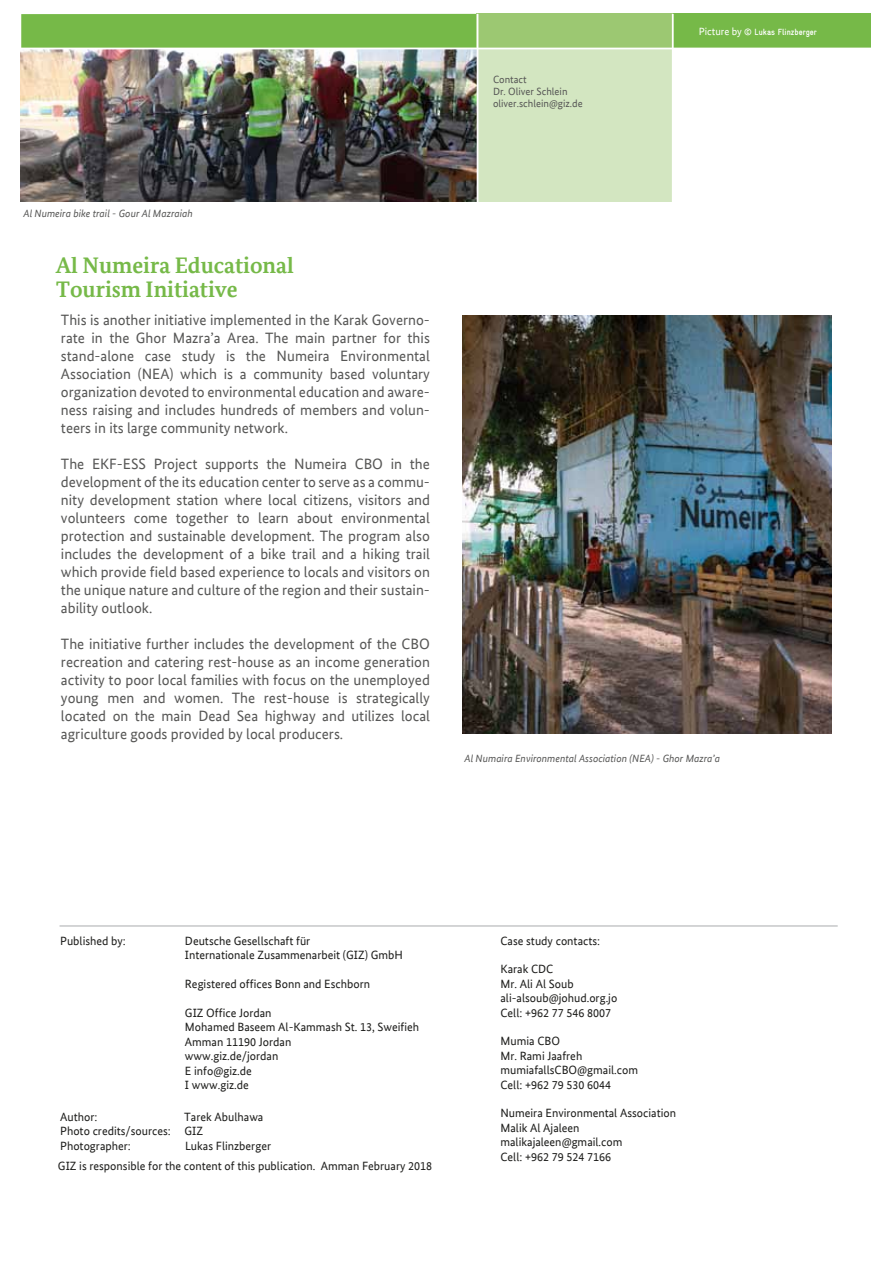
<style>
.page{position:relative;width:893px;height:1263px;background:#fff}
.page>*{position:absolute;margin:0;border:0;box-sizing:border-box;transform-origin:0 0}
.t1{font:700 22.5px/24px "Bundes Serif Office";color:#76b948}
.t2{font:15px/18px "Bundes Sans Office";color:#575756;text-align:justify}
.t3{font:12px/14.4px "Bundes Sans Office";color:#1d1d1b}
.t4{font:italic 10.5px "Bundes Sans Office";color:#575756}
.t5{font:10.5px/12px "Bundes Sans Office";color:#575756}
.t6{font:700 9px "Gravur Condensed";color:#fff}
.s1{font-family:"Bundes Sans Office";font-weight:400;font-size:10.5px}
</style>
<div class="page">
<div style="left:21px;top:14px;width:455px;height:34px;background:#76b948"></div>
<div style="left:476px;top:14px;width:198px;height:34px;background:#9cc872"></div>
<div style="left:674px;top:14px;width:197px;height:34px;background:#76b948"></div>
<div style="left:476px;top:48px;width:197px;height:154px;background:#d3e6c1"></div>
<img style="left:21px;top:49px;width:456px;height:153px">
<hr style="left:20px;top:48px;width:856px;height:1px;background:#fff">
<hr style="left:672px;top:14px;width:2px;height:189px;background:#fff">
<hr style="left:477px;top:14px;width:1px;height:189px;background:#fff">
<hr style="left:60px;top:925px;width:778px;height:1px;background:#a9abad">
<img style="left:462px;top:315px;width:369px;height:418px">
<p class="t5" style="left:493px;top:74px;width:91px">Contact<br>Dr. Oliver Schlein oliver.schlein@giz.de</p>
<p class="t6" style="left:699px;top:27px;width:120px"><span class="s1">Picture by</span> © Lukas Flinzberger</p>
<p class="t4" style="left:23px;top:208px;width:171px">Al Numeira bike trail - Gour Al Mazraiah</p>
<h1 class="t1" style="left:56px;top:253px;width:239px">Al Numeira Educational<br>Tourism Initiative</h1>
<p class="t2" style="left:61px;top:311px;width:371px">This is another initiative implemented in the Karak Governo&shy;rate in the Ghor Mazra’a Area. The main partner for this stand-alone case study is the Numeira Environmental Association (NEA) which is a community based voluntary organization devoted to environmental education and aware&shy;ness raising and includes hundreds of members and volun&shy;teers in its large community network.</p>
<p class="t2" style="left:61px;top:455px;width:371px">The EKF-ESS Project supports the Numeira CBO in the development of the its education center to serve as a commu&shy;nity development station where local citizens, visitors and volunteers come together to learn about environmental protection and sustainable development. The program also includes the development of a bike trail and a hiking trail which provide field based experience to locals and visitors on the unique nature and culture of the region and their sustain&shy;ability outlook.</p>
<p class="t2" style="left:61px;top:635px;width:371px">The initiative further includes the development of the CBO recreation and catering rest-house as an income generation activity to poor local families with focus on the unemployed young men and women. The rest-house is strategically located on the main Dead Sea highway and utilizes local agriculture goods provided by local producers.</p>
<p class="t4" style="left:464px;top:753px;width:257px">Al Numaira Environmental Association (NEA) - Ghor Mazra’a</p>
<p class="t3" style="left:60px;top:933px;width:67px">Published by:</p>
<p class="t3" style="left:185px;top:934px;width:219px">Deutsche Gesellschaft für<br>Internationale Zusammenarbeit (GIZ) GmbH</p>
<p class="t3" style="left:185px;top:977px;width:187px">Registered offices Bonn and Eschborn</p>
<p class="t3" style="left:185px;top:1006px;width:236px">GIZ Office Jordan<br>Mohamed Baseem Al-Kammash St. 13, Sweifieh<br>Amman 11190 Jordan<br>www.giz.de/jordan<br>E info@giz.de<br>I www.giz.de</p>
<p class="t3" style="left:60px;top:1109px;width:39px">Author:</p>
<p class="t3" style="left:60px;top:1109px;width:205px;text-indent:124px">Tarek Abulhawa<br>Photo credits/sources: GIZ<br>Photographer:</p>
<p class="t3" style="left:58px;top:1135px;width:376px;line-height:20.5px;text-indent:127px">Lukas Flinzberger<br>GIZ is responsible for the content of this publication. Amman February 2018</p>
<p class="t3" style="left:500px;top:933px;width:101px">Case study contacts:</p>
<p class="t3" style="left:500px;top:962px;width:118px">Karak CDC<br>Mr. Ali Al Soub ali-alsoub@johud.org.jo<br>Cell: +962 77 546 8007</p>
<p class="t3" style="left:500px;top:1034px;width:139px">Mumia CBO<br>Mr. Rami Jaafreh mumiafallsCBO@gmail.com<br>Cell: +962 79 530 6044</p>
<p class="t3" style="left:500px;top:1106px;width:177px">Numeira Environmental Association<br>Malik Al Ajaleen malikajaleen@gmail.com<br>Cell: +962 79 524 7166</p>
</div>
